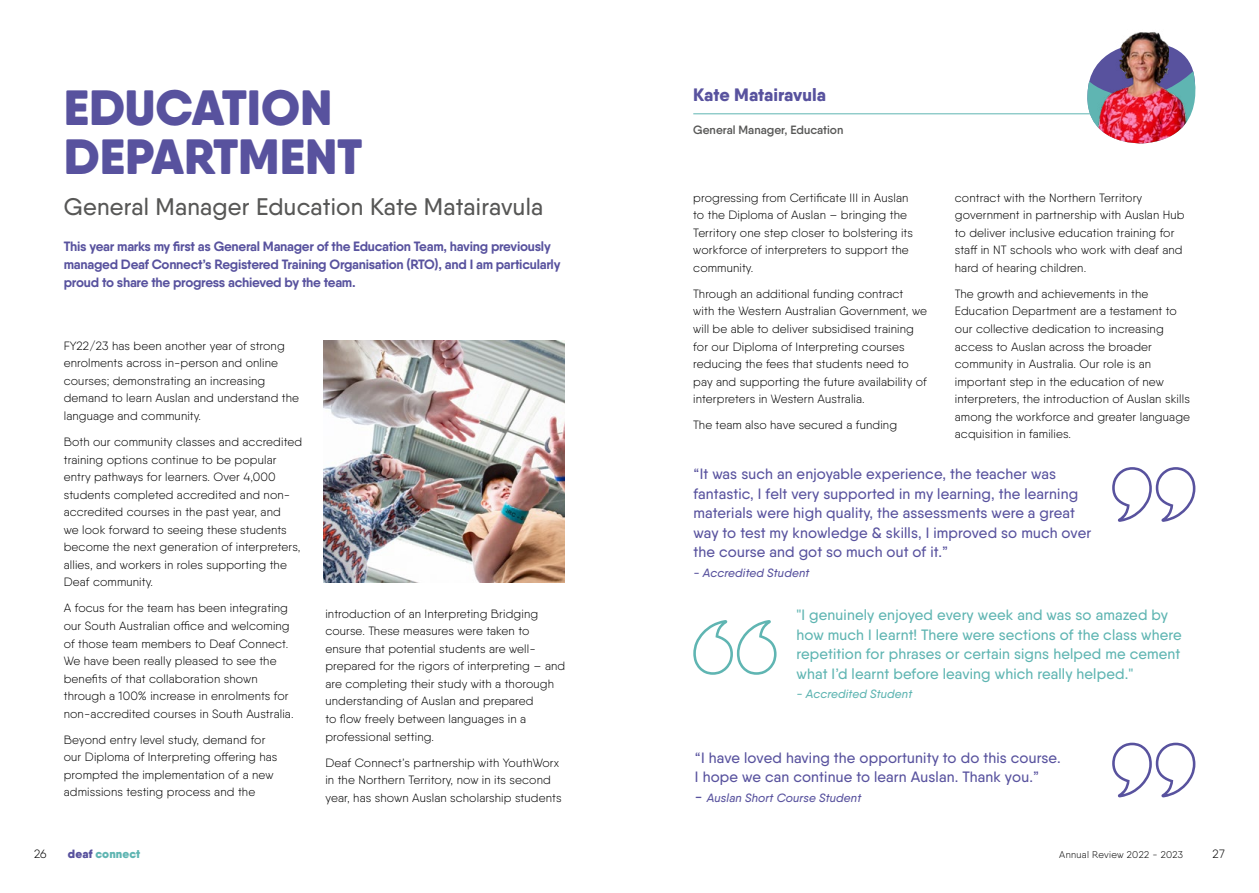
<style>
.page{position:relative;width:1259px;height:893px;background:#fff}
.page>*{position:absolute;margin:0;border:0;box-sizing:border-box;transform-origin:0 0}
.t1{font:900 49.5px/49.5px "Qanelas Soft";color:#58529e}
.t2{font:500 24px "Qanelas Soft";letter-spacing:.01em;color:#575756}
.t3{font:800 18px "Qanelas Soft";color:#58529e}
.t4{font:500 15px/19.5px "Qanelas Soft";letter-spacing:.01em;color:#58529e}
.t5{font:500 15px/19.5px "Qanelas Soft";letter-spacing:.01em;color:#5fb5b2}
.t6{font:700 13.5px/18px "Qanelas Soft";letter-spacing:-.02em;color:#58529e}
.t7{font:300 12px/17.5px "Qanelas Soft";letter-spacing:.01em;color:#000}
.t8{font:italic 500 12px "Qanelas Soft";letter-spacing:.01em;color:#58529e}
.t9{font:600 12px "Qanelas Soft";color:#575756}
.t10{font:italic 500 12px "Qanelas Soft";letter-spacing:.01em;color:#5fb5b2}
.t11{font:900 12px "Qanelas Soft";letter-spacing:.01em;color:#5fb5b2}
.t12{font:300 9.75px "Qanelas Soft";letter-spacing:.03em;color:#000}
.s1{font-style:normal;font-size:15px}
.s2{color:#58529e}
</style>
<div class="page">
<hr style="left:693px;top:113px;width:459px;height:1px;background:#5fb5b2">
<img style="left:1085px;top:32px;width:111px;height:112px">
<img style="left:324px;top:340px;width:240px;height:243px">
<svg style="left:1112px;top:467px;width:83px;height:55px"></svg>
<svg style="left:693px;top:620px;width:83px;height:55px"></svg>
<svg style="left:1112px;top:743px;width:83px;height:54px"></svg>
<h1 class="t1" style="left:64px;top:82px;width:300px">EDUCATION<br>DEPARTMENT</h1>
<h2 class="t2" style="left:64px;top:192px;width:481px">General Manager Education Kate Matairavula</h2>
<p class="t6" style="left:64px;top:237px;width:498px">This year marks my first as General Manager of the Education Team, having previously managed Deaf Connect’s Registered Training Organisation (RTO), and I am particularly proud to share the progress achieved by the team.</p>
<p class="t7" style="left:64px;top:337px;width:237px">FY22/23 has been another year of strong enrolments across in-person and online courses; demonstrating an increasing demand to learn Auslan and understand the language and community.</p>
<p class="t7" style="left:64px;top:433px;width:240px">Both our community classes and accredited training options continue to be popular entry pathways for learners. Over 4,000 students completed accredited and non&shy;accredited courses in the past year, and<br>we look forward to seeing these students become the next generation of interpreters, allies, and workers in roles supporting the Deaf community.</p>
<p class="t7" style="left:64px;top:599px;width:231px">A focus for the team has been integrating our South Australian office and welcoming of those team members to Deaf Connect.<br>We have been really pleased to see the benefits of that collaboration shown through a 100% increase in enrolments for non-accredited courses in South Australia.</p>
<p class="t7" style="left:64px;top:731px;width:215px">Beyond entry level study, demand for our Diploma of Interpreting offering has prompted the implementation of a new admissions testing process and the</p>
<p class="t7" style="left:325px;top:605px;width:241px">introduction of an Interpreting Bridging course. These measures were taken to ensure that potential students are well&shy;prepared for the rigors of interpreting – and are completing their study with a thorough understanding of Auslan and prepared<br>to flow freely between languages in a professional setting.</p>
<p class="t7" style="left:325px;top:753px;width:238px">Deaf Connect’s partnership with YouthWorx in the Northern Territory, now in its second year, has shown Auslan scholarship students</p>
<h3 class="t3" style="left:693px;top:83px;width:134px">Kate Matairavula</h3>
<p class="t9" style="left:693px;top:123px;width:152px">General Manager, Education</p>
<p class="t7" style="left:693px;top:189px;width:221px">progressing from Certificate III in Auslan to the Diploma of Auslan – bringing the Territory one step closer to bolstering its workforce of interpreters to support the community.</p>
<p class="t7" style="left:693px;top:285px;width:235px">Through an additional funding contract with the Western Australian Government, we will be able to deliver subsidised training for our Diploma of Interpreting courses reducing the fees that students need to pay and supporting the future availability of interpreters in Western Australia.</p>
<p class="t7" style="left:693px;top:416px;width:205px">The team also have secured a funding</p>
<p class="t4" style="left:693px;top:464px;width:399px">“It was such an enjoyable experience, the teacher was fantastic, I felt very supported in my learning, the learning materials were high quality, the assessments were a great way to test my knowledge &amp; skills, I improved so much over the course and got so much out of it.”</p>
<p class="t8" style="left:693px;top:565px;width:117px">- Accredited Student</p>
<p class="t7" style="left:955px;top:189px;width:231px">contract with the Northern Territory government in partnership with Auslan Hub to deliver inclusive education training for staff in NT schools who work with deaf and hard of hearing children.</p>
<p class="t7" style="left:955px;top:285px;width:237px">The growth and achievements in the Education Department are a testament to our collective dedication to increasing access to Auslan across the broader community in Australia. Our role is an important step in the education of new interpreters, the introduction of Auslan skills among the workforce and greater language acquisition in families.</p>
<p class="t5" style="left:796px;top:605px;width:387px">"I genuinely enjoyed every week and was so amazed by how much I learnt! There were sections of the class where repetition for phrases or certain signs helped me cement what I’d learnt before leaving which really helped."</p>
<p class="t10" style="left:796px;top:687px;width:117px">- Accredited Student</p>
<p class="t4" style="left:695px;top:747px;width:367px">“I have loved having the opportunity to do this course.<br>I hope we can continue to learn Auslan. Thank you.”</p>
<p class="t8" style="left:695px;top:790px;width:168px"><span class="s1">-</span> Auslan Short Course Student</p>
<p class="t7" style="left:34px;top:845px;width:14px">26</p>
<p class="t11" style="left:68px;top:846px;width:74px"><span class="s2">deaf</span> connect</p>
<p class="t12" style="left:1059px;top:849px;width:125px">Annual Review 2022 - 2023</p>
<p class="t7" style="left:1212px;top:845px;width:14px">27</p>
</div>
